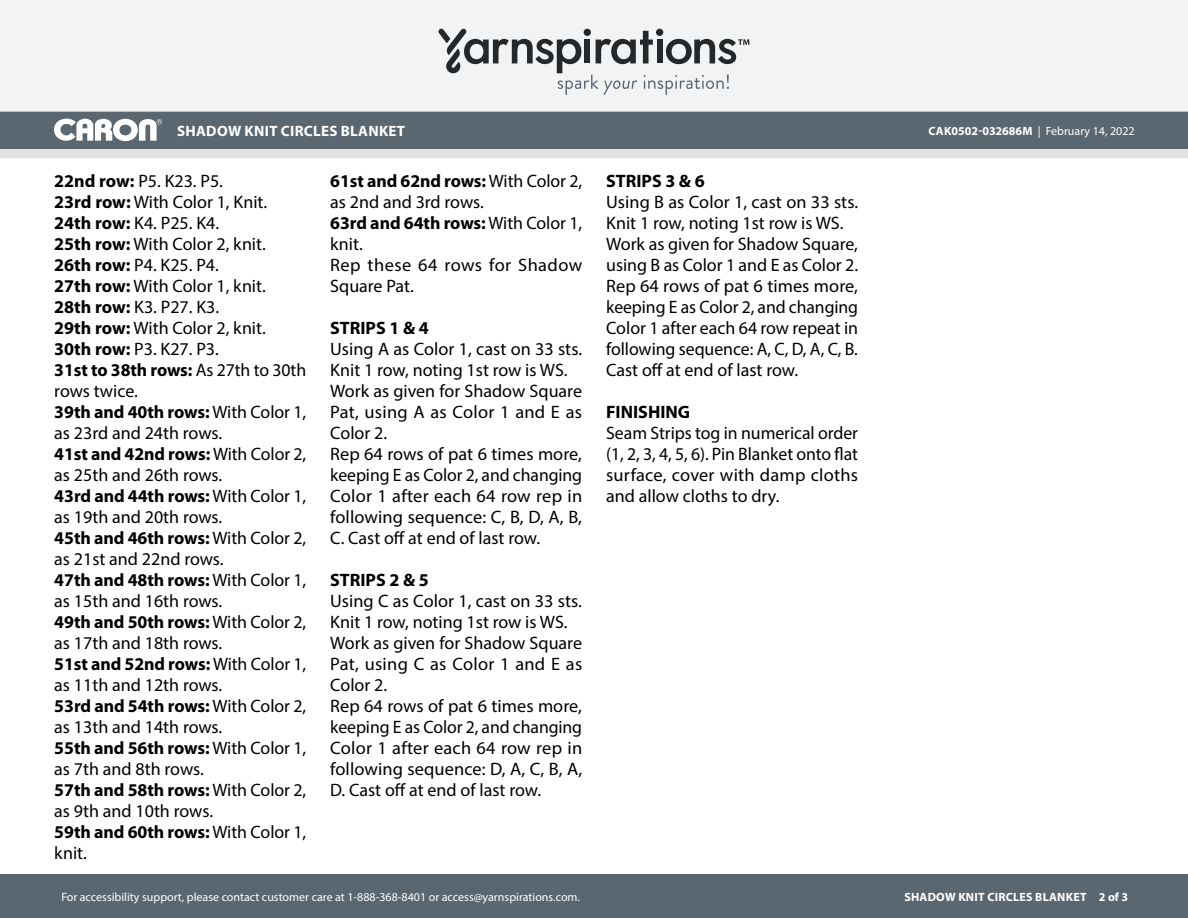
<style>
.page{position:relative;width:1188px;height:918px;background:#fff}
.page>*{position:absolute;margin:0;border:0;box-sizing:border-box;transform-origin:0 0}
.Body_-__Auto_Style_w{font:18px/21px "Myriad Pro";color:#000}
.Body_-__Auto_Style_w-2{font:700 18px/21px "Myriad Pro";color:#000}
.Body_-__Auto_Style_w-3{font:18px/21px "Myriad Pro";letter-spacing:.02em;color:#000}
.t1{font:700 15px "Myriad Pro";letter-spacing:.02em;color:#fff}
.t2{font:12px "Myriad Pro";color:#fff}
.t3{font:700 12px "Myriad Pro";letter-spacing:.02em;color:#fff}
.s1{font-weight:700}
.s2{font-weight:400}
</style>
<div class="page">
<div style="left:0;top:875px;width:1188px;height:43px;background:#5a6670"></div>
<div style="left:0;top:149px;width:1188px;height:9px;background:#e4e3e3"></div>
<div style="left:0;top:111px;width:1188px;height:38px;background:#5a6670"></div>
<div style="left:0;top:0;width:1188px;height:112px;background:#f2f3f4"></div>
<svg style="left:438px;top:29px;width:311px;height:66px"></svg>
<svg style="left:54px;top:119px;width:108px;height:22px"></svg>
<p class="t1" style="left:177px;top:121px;width:229px">SHADOW KNIT CIRCLES BLANKET</p>
<p class="t2" style="left:928px;top:124px;width:208px"><span class="s1">CAK0502-032686M</span> | February 14, 2022</p>
<p class="Body_-__Auto_Style_w" style="left:54px;top:170px;width:170px"><span class="s1">22nd row:</span> P5. K23. P5.</p>
<p class="Body_-__Auto_Style_w" style="left:54px;top:191px;width:214px"><span class="s1">23rd row:</span> With Color 1, Knit.</p>
<p class="Body_-__Auto_Style_w" style="left:54px;top:212px;width:166px"><span class="s1">24th row:</span> K4. P25. K4.</p>
<p class="Body_-__Auto_Style_w" style="left:54px;top:233px;width:213px"><span class="s1">25th row:</span> With Color 2, knit.</p>
<p class="Body_-__Auto_Style_w" style="left:54px;top:254px;width:166px"><span class="s1">26th row:</span> P4. K25. P4.</p>
<p class="Body_-__Auto_Style_w" style="left:54px;top:275px;width:213px"><span class="s1">27th row:</span> With Color 1, knit.</p>
<p class="Body_-__Auto_Style_w" style="left:54px;top:296px;width:166px"><span class="s1">28th row:</span> K3. P27. K3.</p>
<p class="Body_-__Auto_Style_w" style="left:54px;top:317px;width:213px"><span class="s1">29th row:</span> With Color 2, knit.</p>
<p class="Body_-__Auto_Style_w" style="left:54px;top:338px;width:166px"><span class="s1">30th row:</span> P3. K27. P3.</p>
<p class="Body_-__Auto_Style_w" style="left:54px;top:359px;width:253px"><span class="s1">31st to 38th rows:</span> As 27th to 30th rows twice.</p>
<p class="Body_-__Auto_Style_w" style="left:54px;top:401px;width:253px"><span class="s1">39th and 40th rows:</span> With Color 1, as 23rd and 24th rows.</p>
<p class="Body_-__Auto_Style_w" style="left:54px;top:443px;width:253px"><span class="s1">41st and 42nd rows:</span> With Color 2, as 25th and 26th rows.</p>
<p class="Body_-__Auto_Style_w" style="left:54px;top:485px;width:253px"><span class="s1">43rd and 44th rows:</span> With Color 1, as 19th and 20th rows.</p>
<p class="Body_-__Auto_Style_w" style="left:54px;top:527px;width:253px"><span class="s1">45th and 46th rows:</span> With Color 2, as 21st and 22nd rows.</p>
<p class="Body_-__Auto_Style_w" style="left:54px;top:569px;width:253px"><span class="s1">47th and 48th rows:</span> With Color 1, as 15th and 16th rows.</p>
<p class="Body_-__Auto_Style_w" style="left:54px;top:611px;width:253px"><span class="s1">49th and 50th rows:</span> With Color 2, as 17th and 18th rows.</p>
<p class="Body_-__Auto_Style_w" style="left:54px;top:653px;width:253px"><span class="s1">51st and 52nd rows:</span> With Color 1, as 11th and 12th rows.</p>
<p class="Body_-__Auto_Style_w" style="left:54px;top:695px;width:253px"><span class="s1">53rd and 54th rows:</span> With Color 2, as 13th and 14th rows.</p>
<p class="Body_-__Auto_Style_w" style="left:54px;top:737px;width:253px"><span class="s1">55th and 56th rows:</span> With Color 1, as 7th and 8th rows.</p>
<p class="Body_-__Auto_Style_w" style="left:54px;top:779px;width:253px"><span class="s1">57th and 58th rows:</span> With Color 2, as 9th and 10th rows.</p>
<p class="Body_-__Auto_Style_w-2" style="left:54px;top:821px;width:253px">59th and 60th rows: <span class="s2">With Color 1, knit.</span></p>
<p class="Body_-__Auto_Style_w" style="left:330px;top:170px;width:253px"><span class="s1">61st and 62nd rows:</span> With Color 2, as 2nd and 3rd rows.</p>
<p class="Body_-__Auto_Style_w-2" style="left:330px;top:212px;width:253px">63rd and 64th rows: <span class="s2">With Color 1, knit.</span></p>
<p class="Body_-__Auto_Style_w-3" style="left:330px;top:254px;width:254px">Rep these 64 rows for Shadow<br>Square Pat.</p>
<p class="Body_-__Auto_Style_w-2" style="left:330px;top:317px;width:100px">STRIPS 1 &amp; 4</p>
<p class="Body_-__Auto_Style_w" style="left:330px;top:338px;width:253px">Using A as Color 1, cast on 33 sts.<br>Knit 1 row, noting 1st row is WS.</p>
<p class="Body_-__Auto_Style_w" style="left:330px;top:380px;width:253px;text-align:justify">Work as given for Shadow Square Pat, using A as Color 1 and E as Color 2.</p>
<p class="Body_-__Auto_Style_w" style="left:330px;top:443px;width:253px;text-align:justify">Rep 64 rows of pat 6 times more, keeping E as Color 2, and changing Color 1 after each 64 row rep in following sequence: C, B, D, A, B, C. Cast off at end of last row.</p>
<p class="Body_-__Auto_Style_w-2" style="left:330px;top:569px;width:100px">STRIPS 2 &amp; 5</p>
<p class="Body_-__Auto_Style_w" style="left:330px;top:590px;width:253px">Using C as Color 1, cast on 33 sts.<br>Knit 1 row, noting 1st row is WS.</p>
<p class="Body_-__Auto_Style_w" style="left:330px;top:632px;width:254px;text-align:justify">Work as given for Shadow Square Pat, using C as Color 1 and E as Color 2.</p>
<p class="Body_-__Auto_Style_w" style="left:330px;top:695px;width:253px;text-align:justify">Rep 64 rows of pat 6 times more, keeping E as Color 2, and changing Color 1 after each 64 row rep in following sequence: D, A, C, B, A, D. Cast off at end of last row.</p>
<p class="Body_-__Auto_Style_w-2" style="left:606px;top:170px;width:100px">STRIPS 3 &amp; 6</p>
<p class="Body_-__Auto_Style_w" style="left:606px;top:191px;width:254px">Using B as Color 1, cast on 33 sts.<br>Knit 1 row, noting 1st row is WS.</p>
<p class="Body_-__Auto_Style_w" style="left:606px;top:233px;width:253px">Work as given for Shadow Square, using B as Color 1 and E as Color 2.</p>
<p class="Body_-__Auto_Style_w" style="left:606px;top:275px;width:253px;text-align:justify">Rep 64 rows of pat 6 times more, keeping E as Color 2, and changing Color 1 after each 64 row repeat in following sequence: A, C, D, A, C, B.<br>Cast off at end of last row.</p>
<p class="Body_-__Auto_Style_w-2" style="left:606px;top:401px;width:86px">FINISHING</p>
<p class="Body_-__Auto_Style_w" style="left:606px;top:422px;width:253px;text-align:justify">Seam Strips tog in numerical order (1, 2, 3, 4, 5, 6). Pin Blanket onto flat surface, cover with damp cloths and allow cloths to dry.</p>
<p class="t2" style="left:61px;top:889px;width:520px">For accessibility support, please contact customer care at 1-888-368-8401 or access@yarnspirations.com.</p>
<p class="t3" style="left:904px;top:889px;width:225px">SHADOW KNIT CIRCLES BLANKET 2 of 3</p>
</div>
